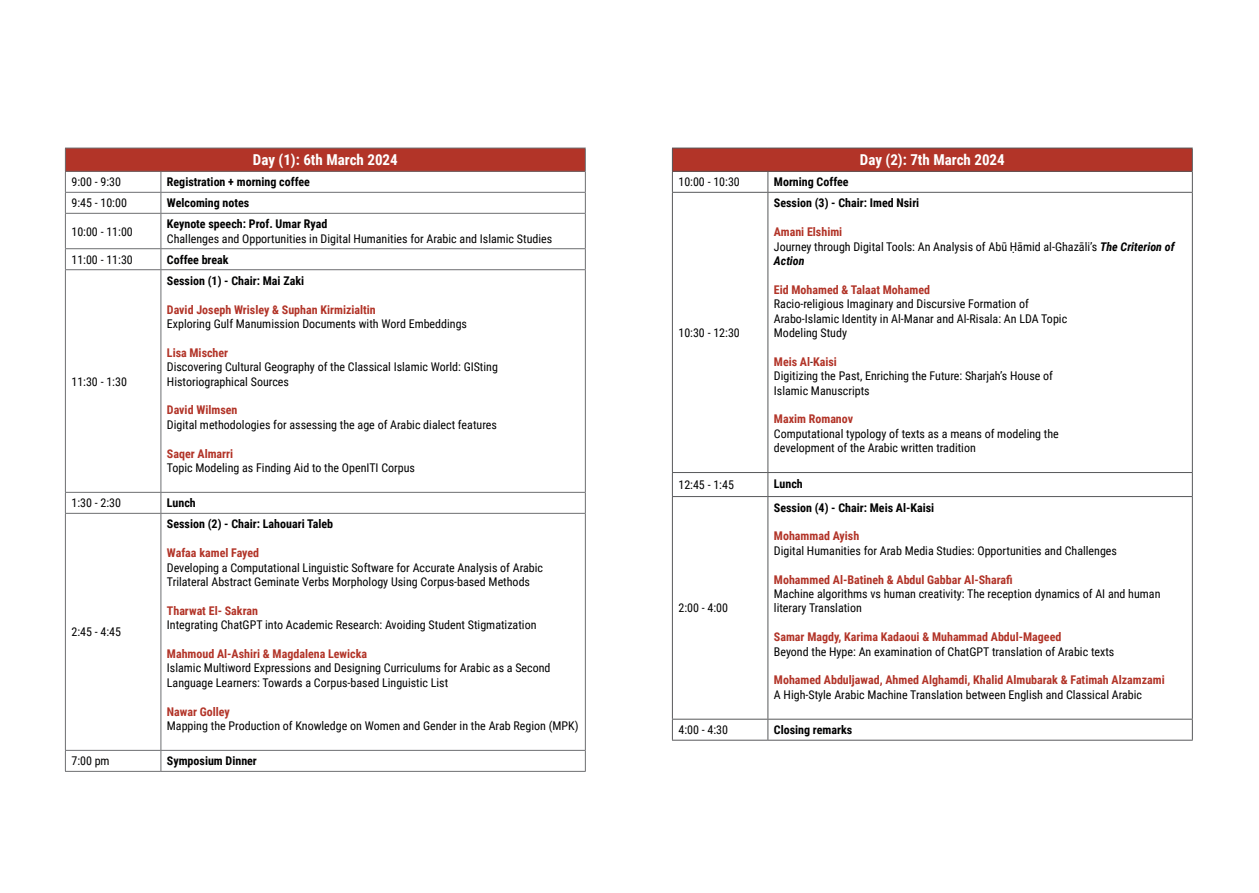
<style>
.page{position:relative;width:1259px;height:893px;background:#fff}
.page>*{position:absolute;margin:0;border:0;box-sizing:border-box;transform-origin:0 0}
.t1{font:700 15px "Roboto Condensed";color:#fff}
.t2{font:12px/14.4px "Roboto Condensed";color:#000}
.t3{font:700 12px "Roboto Condensed";color:#b23428}
.t4{font:700 12px "Roboto Condensed";color:#000}
.s1{font-weight:700;color:#b23428}
.s2{font-weight:700;font-style:italic}
</style>
<div class="page">
<div style="left:65px;top:148px;width:520px;height:23px;background:#b23428"></div>
<hr style="left:65px;top:148px;width:96px;height:1px;background:#6d6e71">
<hr style="left:161px;top:148px;width:425px;height:1px;background:#6d6e71">
<hr style="left:65px;top:171px;width:96px;height:1px;background:#6d6e71">
<hr style="left:161px;top:171px;width:425px;height:1px;background:#6d6e71">
<hr style="left:65px;top:192px;width:96px;height:1px;background:#6d6e71">
<svg style="left:65px;top:148px;width:1px;height:65px"></svg>
<hr style="left:161px;top:192px;width:425px;height:1px;background:#6d6e71">
<svg style="left:160px;top:172px;width:1px;height:41px"></svg>
<svg style="left:585px;top:148px;width:1px;height:65px"></svg>
<hr style="left:65px;top:213px;width:96px;height:1px;background:#6d6e71">
<hr style="left:65px;top:214px;width:1px;height:34px;background:#6d6e71">
<hr style="left:161px;top:213px;width:425px;height:1px;background:#6d6e71">
<hr style="left:160px;top:214px;width:1px;height:34px;background:#6d6e71">
<hr style="left:585px;top:214px;width:1px;height:34px;background:#6d6e71">
<hr style="left:65px;top:248px;width:96px;height:1px;background:#6d6e71">
<svg style="left:65px;top:249px;width:1px;height:20px"></svg>
<hr style="left:161px;top:248px;width:425px;height:1px;background:#6d6e71">
<svg style="left:160px;top:249px;width:1px;height:20px"></svg>
<svg style="left:585px;top:249px;width:1px;height:20px"></svg>
<hr style="left:65px;top:269px;width:96px;height:1px;background:#6d6e71">
<hr style="left:65px;top:270px;width:1px;height:222px;background:#6d6e71">
<hr style="left:161px;top:269px;width:425px;height:1px;background:#6d6e71">
<hr style="left:160px;top:270px;width:1px;height:222px;background:#6d6e71">
<hr style="left:585px;top:270px;width:1px;height:222px;background:#6d6e71">
<hr style="left:65px;top:492px;width:96px;height:1px;background:#6d6e71">
<svg style="left:65px;top:493px;width:1px;height:20px"></svg>
<hr style="left:161px;top:492px;width:425px;height:1px;background:#6d6e71">
<svg style="left:160px;top:493px;width:1px;height:20px"></svg>
<svg style="left:585px;top:493px;width:1px;height:20px"></svg>
<hr style="left:65px;top:513px;width:96px;height:1px;background:#6d6e71">
<hr style="left:65px;top:514px;width:1px;height:236px;background:#6d6e71">
<hr style="left:161px;top:513px;width:425px;height:1px;background:#6d6e71">
<hr style="left:160px;top:514px;width:1px;height:236px;background:#6d6e71">
<hr style="left:585px;top:514px;width:1px;height:236px;background:#6d6e71">
<hr style="left:65px;top:750px;width:96px;height:1px;background:#6d6e71">
<svg style="left:65px;top:751px;width:1px;height:20px"></svg>
<hr style="left:161px;top:750px;width:425px;height:1px;background:#6d6e71">
<svg style="left:160px;top:751px;width:1px;height:20px"></svg>
<svg style="left:585px;top:751px;width:1px;height:20px"></svg>
<hr style="left:65px;top:771px;width:96px;height:1px;background:#6d6e71">
<hr style="left:161px;top:771px;width:425px;height:1px;background:#6d6e71">
<div style="left:672px;top:148px;width:520px;height:23px;background:#b23428"></div>
<hr style="left:672px;top:148px;width:96px;height:1px;background:#58595b">
<hr style="left:768px;top:148px;width:424px;height:1px;background:#58595b">
<hr style="left:672px;top:171px;width:96px;height:1px;background:#58595b">
<svg style="left:672px;top:148px;width:1px;height:44px"></svg>
<hr style="left:768px;top:171px;width:424px;height:1px;background:#58595b">
<svg style="left:767px;top:172px;width:1px;height:20px"></svg>
<svg style="left:1192px;top:148px;width:1px;height:44px"></svg>
<hr style="left:672px;top:192px;width:96px;height:1px;background:#58595b">
<hr style="left:672px;top:193px;width:1px;height:279px;background:#58595b">
<hr style="left:768px;top:192px;width:424px;height:1px;background:#58595b">
<hr style="left:767px;top:193px;width:1px;height:279px;background:#58595b">
<hr style="left:1192px;top:193px;width:1px;height:279px;background:#58595b">
<hr style="left:672px;top:472px;width:96px;height:1px;background:#58595b">
<svg style="left:672px;top:473px;width:1px;height:23px"></svg>
<hr style="left:768px;top:472px;width:424px;height:1px;background:#58595b">
<svg style="left:767px;top:473px;width:1px;height:23px"></svg>
<svg style="left:1192px;top:473px;width:1px;height:23px"></svg>
<hr style="left:672px;top:496px;width:96px;height:1px;background:#58595b">
<hr style="left:672px;top:497px;width:1px;height:222px;background:#58595b">
<hr style="left:768px;top:496px;width:424px;height:1px;background:#58595b">
<hr style="left:767px;top:497px;width:1px;height:222px;background:#58595b">
<hr style="left:1192px;top:497px;width:1px;height:222px;background:#58595b">
<hr style="left:672px;top:719px;width:96px;height:1px;background:#58595b">
<svg style="left:672px;top:719px;width:1px;height:21px"></svg>
<hr style="left:768px;top:719px;width:424px;height:1px;background:#58595b">
<svg style="left:767px;top:719px;width:1px;height:21px"></svg>
<svg style="left:1192px;top:719px;width:1px;height:21px"></svg>
<hr style="left:672px;top:740px;width:96px;height:1px;background:#58595b">
<hr style="left:768px;top:740px;width:424px;height:1px;background:#58595b">
<p class="t1" style="left:253px;top:149px;width:146px">Day (1): 6th March 2024</p>
<p class="t2" style="left:71px;top:174px;width:51px">9:00 - 9:30</p>
<p class="t4" style="left:167px;top:174px;width:145px">Registration + morning coffee</p>
<p class="t2" style="left:71px;top:195px;width:57px">9:45 - 10:00</p>
<p class="t4" style="left:167px;top:195px;width:84px">Welcoming notes</p>
<p class="t2" style="left:71px;top:224px;width:63px">10:00 - 11:00</p>
<p class="t4" style="left:167px;top:216px;width:162px">Keynote speech: Prof. Umar Ryad</p>
<p class="t2" style="left:167px;top:231px;width:387px">Challenges and Opportunities in Digital Humanities for Arabic and Islamic Studies</p>
<p class="t2" style="left:71px;top:252px;width:63px">11:00 - 11:30</p>
<p class="t4" style="left:167px;top:251px;width:63px">Coffee break</p>
<p class="t2" style="left:71px;top:374px;width:57px">11:30 - 1:30</p>
<p class="t4" style="left:167px;top:272px;width:139px">Session (1) - Chair: Mai Zaki</p>
<p class="t3" style="left:167px;top:301px;width:210px">David Joseph Wrisley &amp; Suphan Kirmizialtin</p>
<p class="t2" style="left:167px;top:316px;width:302px">Exploring Gulf Manumission Documents with Word Embeddings</p>
<p class="t3" style="left:167px;top:344px;width:63px">Lisa Mischer</p>
<p class="t2" style="left:167px;top:359px;width:332px">Discovering Cultural Geography of the Classical Islamic World: GISting<br>Historiographical Sources</p>
<p class="t3" style="left:167px;top:402px;width:72px">David Wilmsen</p>
<p class="t2" style="left:167px;top:417px;width:331px">Digital methodologies for assessing the age of Arabic dialect features</p>
<p class="t3" style="left:167px;top:445px;width:68px">Saqer Almarri</p>
<p class="t2" style="left:167px;top:460px;width:250px">Topic Modeling as Finding Aid to the OpenITI Corpus</p>
<p class="t2" style="left:71px;top:495px;width:51px">1:30 - 2:30</p>
<p class="t4" style="left:167px;top:495px;width:30px">Lunch</p>
<p class="t2" style="left:71px;top:624px;width:51px">2:45 - 4:45</p>
<p class="t4" style="left:167px;top:516px;width:168px">Session (2) - Chair: Lahouari Taleb</p>
<p class="t3" style="left:167px;top:544px;width:94px">Wafaa kamel Fayed</p>
<p class="t2" style="left:167px;top:560px;width:378px">Developing a Computational Linguistic Software for Accurate Analysis of Arabic<br>Trilateral Abstract Geminate Verbs Morphology Using Corpus-based Methods</p>
<p class="t3" style="left:167px;top:602px;width:93px">Tharwat El- Sakran</p>
<p class="t2" style="left:167px;top:617px;width:371px">Integrating ChatGPT into Academic Research: Avoiding Student Stigmatization</p>
<p class="t3" style="left:167px;top:645px;width:202px">Mahmoud Al-Ashiri &amp; Magdalena Lewicka</p>
<p class="t2" style="left:167px;top:660px;width:385px">Islamic Multiword Expressions and Designing Curriculums for Arabic as a Second<br>Language Learners: Towards a Corpus-based Linguistic List</p>
<p class="t3" style="left:167px;top:703px;width:65px">Nawar Golley</p>
<p class="t2" style="left:167px;top:718px;width:413px">Mapping the Production of Knowledge on Women and Gender in the Arab Region (MPK)</p>
<p class="t2" style="left:71px;top:753px;width:40px">7:00 pm</p>
<p class="t4" style="left:167px;top:753px;width:92px">Symposium Dinner</p>
<p class="t2" style="left:678px;top:174px;width:63px">10:00 - 10:30</p>
<p class="t4" style="left:774px;top:174px;width:76px">Morning Coffee</p>
<p class="t1" style="left:860px;top:149px;width:146px">Day (2): 7th March 2024</p>
<p class="t2" style="left:678px;top:325px;width:63px">10:30 - 12:30</p>
<p class="t4" style="left:774px;top:195px;width:147px">Session (3) - Chair: Imed Nsiri</p>
<p class="t2" style="left:774px;top:224px;width:402px"><span class="s1">Amani Elshimi<br></span>Journey through Digital Tools: An Analysis of Abū Ḥāmid al-Ghazāli’s <span class="s2">The Criterion of<br>Action</span></p>
<p class="t3" style="left:774px;top:281px;width:158px">Eid Mohamed &amp; Talaat Mohamed</p>
<p class="t2" style="left:774px;top:296px;width:295px">Racio-religious Imaginary and Discursive Formation of<br>Arabo-Islamic Identity in Al-Manar and Al-Risala: An LDA Topic<br>Modeling Study</p>
<p class="t2" style="left:774px;top:354px;width:281px"><span class="s1">Meis Al</span>-<span class="s1">Kaisi<br></span>Digitizing the Past, Enriching the Future: Sharjah’s House of<br>Islamic Manuscripts</p>
<p class="t3" style="left:774px;top:411px;width:81px">Maxim Romanov</p>
<p class="t2" style="left:774px;top:426px;width:286px">Computational typology of texts as a means of modeling the development of the Arabic written tradition</p>
<p class="t2" style="left:678px;top:477px;width:57px">12:45 - 1:45</p>
<p class="t4" style="left:774px;top:475px;width:30px">Lunch</p>
<p class="t2" style="left:678px;top:600px;width:51px">2:00 - 4:00</p>
<p class="t4" style="left:774px;top:499px;width:162px">Session (4) - Chair: Meis Al-Kaisi</p>
<p class="t3" style="left:774px;top:528px;width:87px">Mohammad Ayish</p>
<p class="t2" style="left:774px;top:543px;width:345px">Digital Humanities for Arab Media Studies: Opportunities and Challenges</p>
<p class="t3" style="left:774px;top:571px;width:240px">Mohammed Al-Batineh &amp; Abdul Gabbar Al-Sharafi</p>
<p class="t2" style="left:774px;top:586px;width:388px">Machine algorithms vs human creativity: The reception dynamics of AI and human literary Translation</p>
<p class="t3" style="left:774px;top:628px;width:289px">Samar Magdy, Karima Kadaoui &amp; Muhammad Abdul-Mageed</p>
<p class="t2" style="left:774px;top:644px;width:342px">Beyond the Hype: An examination of ChatGPT translation of Arabic texts</p>
<p class="t3" style="left:774px;top:672px;width:392px">Mohamed Abduljawad, Ahmed Alghamdi, Khalid Almubarak &amp; Fatimah Alzamzami</p>
<p class="t2" style="left:774px;top:687px;width:370px">A High-Style Arabic Machine Translation between English and Classical Arabic</p>
<p class="t2" style="left:678px;top:722px;width:51px">4:00 - 4:30</p>
<p class="t4" style="left:774px;top:721px;width:80px">Closing remarks</p>
</div>
